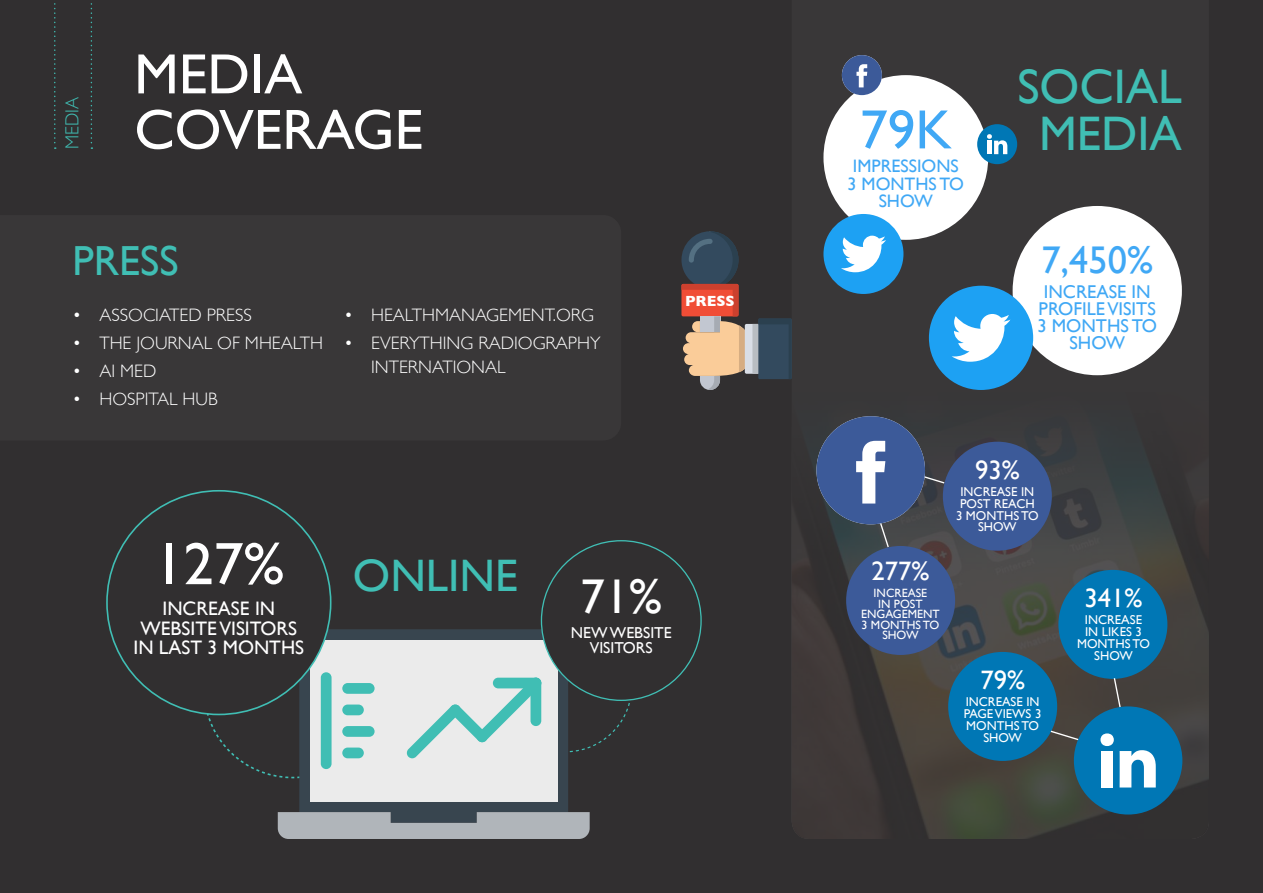
<style>
.page{position:relative;width:1263px;height:893px;background:#312f30}
.page>*{position:absolute;margin:0;border:0;box-sizing:border-box;transform-origin:0 0}
.t1{font:60.15px "Gill Sans";color:#fff}
.t2{font:57px/55.5px "Gill Sans";color:#fff}
.t3{font:55.5px "Gill Sans";color:#40a8f5}
.t4{font:48.75px "Gill Sans";color:#fff}
.t5{font:48.45px "Gill Sans";color:#40beb4}
.t6{font:45.45px "Gill Sans";color:#40beb4}
.t7{font:42px "Gill Sans";color:#40beb4}
.t8{font:38.55px "Gill Sans";color:#40a8f5}
.t9{font:26.7px "Gill Sans";color:#fff}
.t10{font:19.5px/19.5px "Gill Sans";color:#fff;text-align:center}
.t11{font:300 18.9px "Gill Sans";color:#40beb4;scale:.95 1}
.t12{font:18.45px/17px "Gill Sans";color:#40a8f5;text-align:center}
.t13{font:300 18px/24px "Gill Sans";color:#fff}
.t14{font:18px/17.2px "Gill Sans";color:#40a8f5;text-align:center}
.t15{font:15.75px/15.8px "Gill Sans";color:#fff;text-align:center}
.t16{font:700 15px "Gill Sans";color:#fff}
.t17{font:12.75px/11.7px "Gill Sans";color:#fff;text-align:center}
.t18{font:12px/10.5px "Gill Sans";color:#fff;text-align:center}
</style>
<div class="page">
<div style="left:745px;top:324px;width:22px;height:50px;background:#d9dee6;border-radius:2px"></div>
<svg style="left:752px;top:319px;width:40px;height:60px"></svg>
<svg style="left:681px;top:231px;width:64px;height:159px"></svg>
<img style="left:792px;top:201px;width:417px;height:638px">
<svg style="left:203px;top:602px;width:129px;height:177px"></svg>
<svg style="left:54px;top:3px;width:2px;height:146px"></svg>
<svg style="left:91px;top:3px;width:1px;height:146px"></svg>
<div style="left:823px;top:75px;width:165px;height:165px;background:#fff;border-radius:50%"></div>
<svg style="left:842px;top:55px;width:40px;height:40px"></svg>
<div style="left:977px;top:124px;width:40px;height:40px;background:#0077b5;border-radius:50%"></div>
<svg style="left:987px;top:134px;width:20px;height:20px"></svg>
<svg style="left:299px;top:629px;width:269px;height:183px;fill:#38454f"></svg>
<div style="left:310px;top:640px;width:247px;height:161px;background:#ebebeb"></div>
<div style="left:321px;top:672px;width:11px;height:97px;background:#40beb4;border-radius:5px"></div>
<div style="left:342px;top:683px;width:33px;height:11px;background:#40beb4;border-radius:5px"></div>
<div style="left:342px;top:704px;width:22px;height:11px;background:#40beb4;border-radius:5px"></div>
<div style="left:342px;top:726px;width:33px;height:11px;background:#40beb4;border-radius:5px"></div>
<div style="left:342px;top:748px;width:22px;height:10px;background:#40beb4;border-radius:5px"></div>
<svg style="left:278px;top:812px;width:312px;height:27px"></svg>
<svg style="left:406px;top:620px;width:227px;height:138px"></svg>
<div style="left:107px;top:491px;width:224px;height:223px;background:#312f30;border-radius:50%"></div>
<div style="left:541px;top:541px;width:160px;height:159px;background:#312f30;border-radius:50%"></div>
<div style="left:823px;top:214px;width:80px;height:80px;background:#1da1f3;border-radius:50%"></div>
<svg style="left:841px;top:236px;width:45px;height:36px"></svg>
<div style="left:846px;top:546px;width:109px;height:109px;background:#3c5a99;border-radius:50%"></div>
<div style="left:943px;top:442px;width:109px;height:109px;background:#3c5a99;border-radius:50%"></div>
<svg style="left:816px;top:416px;width:130px;height:133px"></svg>
<div style="left:1058px;top:570px;width:109px;height:109px;background:#0077b5;border-radius:50%"></div>
<div style="left:948px;top:652px;width:109px;height:109px;background:#0077b5;border-radius:50%"></div>
<svg style="left:1113px;top:678px;width:9px;height:30px"></svg>
<svg style="left:1049px;top:730px;width:32px;height:12px"></svg>
<div style="left:1074px;top:706px;width:108px;height:108px;background:#0077b5;border-radius:50%"></div>
<svg style="left:1100px;top:733px;width:56px;height:54px"></svg>
<div style="left:1012px;top:206px;width:170px;height:169px;background:#fff;border-radius:50%"></div>
<div style="left:929px;top:286px;width:104px;height:104px;background:#1da1f3;border-radius:50%"></div>
<svg style="left:952px;top:314px;width:58px;height:48px"></svg>
<p class="t11" style="left:58px;top:149px;width:56px;rotate:-90deg">MEDIA</p>
<h2 class="t2" style="left:134px;top:46px;width:290px">MEDIA<br>COVERAGE</h2>
<h3 class="t7" style="left:72px;top:236px;width:108px">PRESS</h3>
<p class="t13" style="left:72px;top:302px;width:181px">• ASSOCIATED PRESS</p>
<p class="t13" style="left:72px;top:330px;width:252px">• THE JOURNAL OF MHEALTH</p>
<p class="t13" style="left:72px;top:358px;width:85px">• AI MED</p>
<p class="t13" style="left:72px;top:387px;width:147px">• HOSPITAL HUB</p>
<p class="t13" style="left:344px;top:302px;width:251px">• HEALTHMANAGEMENT.ORG</p>
<p class="t13" style="left:371px;top:330px;width:231px;text-indent:-27px">• EVERYTHING RADIOGRAPHY<br>INTERNATIONAL</p>
<p class="t16" style="left:685px;top:289px;width:51px">PRESS</p>
<h3 class="t5" style="left:1017px;top:58px;width:166px">SOCIAL</h3>
<h3 class="t3" style="left:860px;top:97px;width:93px">79K</h3>
<h3 class="t5" style="left:1039px;top:105px;width:144px">MEDIA</h3>
<p class="t14" style="left:848px;top:158px;width:118px">IMPRESSIONS<br>3 MONTHS TO<br>SHOW</p>
<h3 class="t8" style="left:1041px;top:237px;width:113px">7,450%</h3>
<p class="t12" style="left:1037px;top:283px;width:121px">INCREASE IN<br>PROFILE VISITS<br>3 MONTHS TO<br>SHOW</p>
<h3 class="t9" style="left:975px;top:454px;width:46px">93%</h3>
<p class="t17" style="left:956px;top:486px;width:84px">INCREASE IN<br>POST REACH<br>3 MONTHS TO<br>SHOW</p>
<h1 class="t1" style="left:153px;top:528px;width:132px">127%</h1>
<p class="t10" style="left:133px;top:598px;width:172px">INCREASE IN<br>WEBSITE VISITORS<br>IN LAST 3 MONTHS</p>
<h3 class="t6" style="left:353px;top:549px;width:166px">ONLINE</h3>
<h3 class="t9" style="left:871px;top:556px;width:59px">277%</h3>
<p class="t18" style="left:861px;top:588px;width:80px">INCREASE<br>IN POST<br>ENGAGEMENT<br>3 MONTHS TO<br>SHOW</p>
<h3 class="t4" style="left:580px;top:567px;width:83px">71%</h3>
<p class="t15" style="left:571px;top:624px;width:102px">NEW WEBSITE<br>VISITORS</p>
<h3 class="t9" style="left:980px;top:665px;width:46px">79%</h3>
<p class="t17" style="left:964px;top:696px;width:79px">INCREASE IN<br>PAGE VIEWS 3<br>MONTHS TO<br>SHOW</p>
<h3 class="t9" style="left:1084px;top:583px;width:59px">341%</h3>
<p class="t17" style="left:1077px;top:614px;width:74px">INCREASE<br>IN LIKES 3<br>MONTHS TO<br>SHOW</p>
</div>
